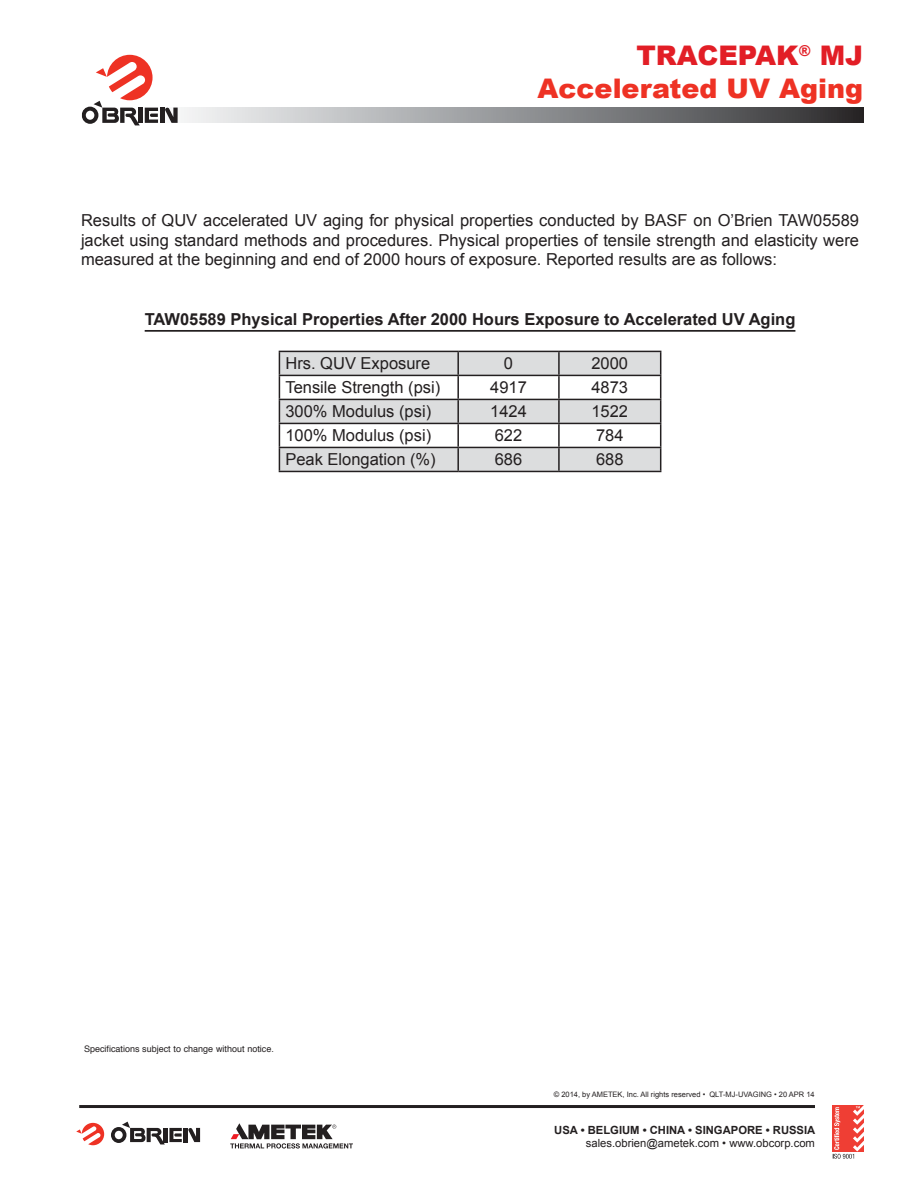
<style>
.page{position:relative;width:918px;height:1188px;background:#fff}
.page>*{position:absolute;margin:0;border:0;box-sizing:border-box;transform-origin:0 0}
.t1{font:900 27px "Arial";color:#ee3224}
.t2{font:900 27px "Arial";color:#e21e26}
.t3{font:16.5px/19.8px "Arial";color:#231f20;text-align:justify}
.t4{font:700 16.5px "Arial";color:#231f20}
.t5{font:11.25px "Arial";color:#231f20}
.t6{font:700 11.25px "Arial";color:#231f20}
.t7{font:9px "Helvetica";color:#231f20}
.t8{font:7.5px "Arial";color:#231f20}
</style>
<div class="page">
<hr style="left:79px;top:1105px;width:736px;height:3px;background:#231f20">
<hr style="left:184px;top:1128px;width:4px;height:14px;background:#231f20">
<svg style="left:76px;top:1123px;width:28px;height:22px"></svg>
<svg style="left:111px;top:1122px;width:71px;height:22px"></svg>
<svg style="left:188px;top:1127px;width:12px;height:15px"></svg>
<svg style="left:833px;top:1105px;width:31px;height:54px"></svg>
<svg style="left:158px;top:108px;width:706px;height:15px;background:#919294"></svg>
<div style="left:160px;top:108px;width:5px;height:15px;background:#231f20"></div>
<svg style="left:82px;top:55px;width:76px;height:70px"></svg>
<svg style="left:164px;top:107px;width:14px;height:16px"></svg>
<hr style="left:145px;top:330px;width:650px;height:2px;background:#231f20">
<svg style="left:280px;top:352px;width:380px;height:119px;fill:#dcddde"></svg>
<hr style="left:458px;top:351px;width:101px;height:1px;background:#231f20">
<hr style="left:457px;top:352px;width:2px;height:23px;background:#231f20">
<hr style="left:559px;top:351px;width:102px;height:1px;background:#231f20">
<hr style="left:558px;top:352px;width:2px;height:23px;background:#231f20">
<hr style="left:458px;top:375px;width:101px;height:1px;background:#231f20">
<hr style="left:457px;top:376px;width:2px;height:23px;background:#231f20">
<hr style="left:559px;top:375px;width:102px;height:1px;background:#231f20">
<hr style="left:558px;top:376px;width:2px;height:23px;background:#231f20">
<hr style="left:279px;top:399px;width:179px;height:1px;background:#231f20">
<hr style="left:458px;top:399px;width:101px;height:1px;background:#231f20">
<hr style="left:457px;top:400px;width:2px;height:23px;background:#231f20">
<hr style="left:559px;top:399px;width:102px;height:1px;background:#231f20">
<hr style="left:558px;top:400px;width:2px;height:23px;background:#231f20">
<hr style="left:279px;top:423px;width:179px;height:1px;background:#231f20">
<hr style="left:458px;top:423px;width:101px;height:1px;background:#231f20">
<hr style="left:457px;top:424px;width:2px;height:23px;background:#231f20">
<hr style="left:559px;top:423px;width:102px;height:1px;background:#231f20">
<hr style="left:558px;top:424px;width:2px;height:23px;background:#231f20">
<hr style="left:279px;top:447px;width:179px;height:1px;background:#231f20">
<hr style="left:458px;top:447px;width:101px;height:1px;background:#231f20">
<hr style="left:457px;top:448px;width:2px;height:23px;background:#231f20">
<hr style="left:559px;top:447px;width:102px;height:1px;background:#231f20">
<hr style="left:558px;top:448px;width:2px;height:23px;background:#231f20">
<svg style="left:660px;top:352px;width:1px;height:119px"></svg>
<hr style="left:279px;top:471px;width:179px;height:1px;background:#231f20">
<hr style="left:458px;top:471px;width:101px;height:1px;background:#231f20">
<hr style="left:559px;top:471px;width:102px;height:1px;background:#231f20">
<hr style="left:279px;top:351px;width:179px;height:1px;background:#231f20">
<svg style="left:279px;top:352px;width:1px;height:119px"></svg>
<hr style="left:279px;top:375px;width:179px;height:1px;background:#231f20">
<svg style="left:230px;top:1123px;width:123px;height:26px"></svg>
<p class="t2" style="left:636px;top:36px;width:228px">TRACEPAK<sup>®</sup> MJ</p>
<p class="t1" style="left:538px;top:69px;width:327px">Accelerated UV Aging</p>
<p class="t3" style="left:81px;top:210px;width:780px">Results of QUV accelerated UV aging for physical properties conducted by BASF on O’Brien TAW05589 jacket using standard methods and procedures. Physical properties of tensile strength and elasticity were measured at the beginning and end of 2000 hours of exposure. Reported results are as follows:</p>
<p class="t4" style="left:145px;top:308px;width:652px">TAW05589 Physical Properties After 2000 Hours Exposure to Accelerated UV Aging</p>
<p class="t3" style="left:285px;top:354px;width:146px">Hrs. QUV Exposure</p>
<p class="t3" style="left:504px;top:354px;width:11px">0</p>
<p class="t3" style="left:591px;top:354px;width:38px">2000</p>
<p class="t3" style="left:285px;top:378px;width:156px">Tensile Strength (psi)</p>
<p class="t3" style="left:490px;top:378px;width:38px">4917</p>
<p class="t3" style="left:591px;top:378px;width:38px">4873</p>
<p class="t3" style="left:285px;top:402px;width:147px">300% Modulus (psi)</p>
<p class="t3" style="left:490px;top:402px;width:38px">1424</p>
<p class="t3" style="left:591px;top:402px;width:38px">1522</p>
<p class="t3" style="left:285px;top:426px;width:147px">100% Modulus (psi)</p>
<p class="t3" style="left:495px;top:426px;width:29px">622</p>
<p class="t3" style="left:596px;top:426px;width:29px">784</p>
<p class="t3" style="left:285px;top:450px;width:152px">Peak Elongation (%)</p>
<p class="t3" style="left:495px;top:450px;width:29px">686</p>
<p class="t3" style="left:596px;top:450px;width:29px">688</p>
<p class="t7" style="left:84px;top:1042px;width:191px">Specifications subject to change without notice.</p>
<p class="t8" style="left:554px;top:1089px;width:263px">© 2014, by AMETEK, Inc. All rights reserved • QLT-MJ-UVAGING • 20 APR 14</p>
<p class="t6" style="left:554px;top:1122px;width:263px">USA • BELGIUM • CHINA • SINGAPORE • RUSSIA</p>
<p class="t5" style="left:586px;top:1136px;width:231px">sales.obrien@ametek.com • www.obcorp.com</p>
</div>
